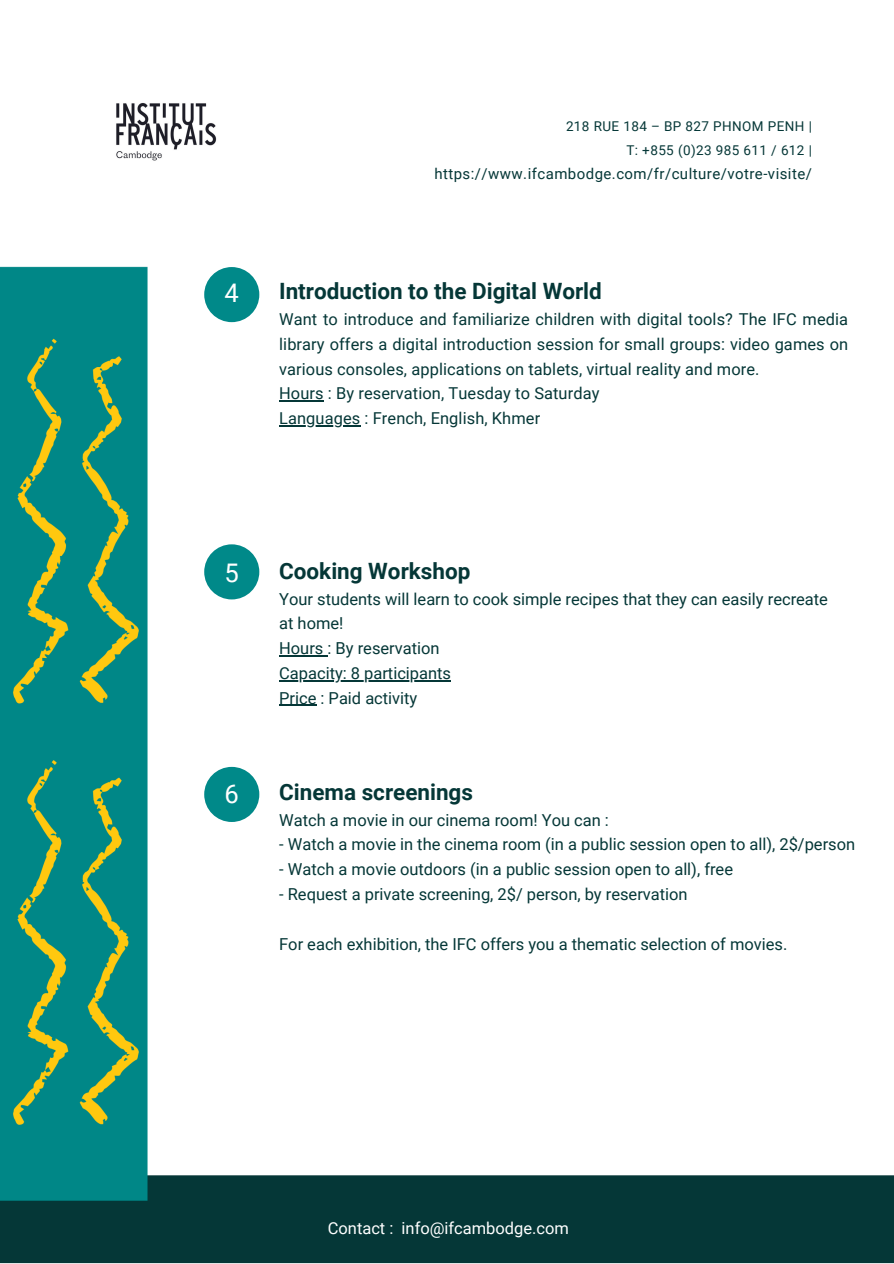
<style>
.page{position:relative;width:894px;height:1264px;background:#fff}
.page>*{position:absolute;margin:0;border:0;box-sizing:border-box;transform-origin:0 0}
.t1{font:25.65px "Roboto";color:#fff}
.t2{font:700 22.5px "Roboto";color:#053737}
.t3{font:16.5px/24.8px "Roboto";color:#053737}
.t4{font:16.5px "Roboto";color:#fff}
.t5{font:16.35px/24.8px "Roboto";letter-spacing:.005em;color:#053737}
.t6{font:15px "Roboto";letter-spacing:.03em;color:#053737}
.t7{font:13.5px/23.5px "Roboto";letter-spacing:.03em;color:#053737;text-align:right}
</style>
<div class="page">
<img style="left:0;top:266px;width:893px;height:997px">
<div style="left:180px;top:497px;width:443px;height:626px;background:#fff"></div>
<img style="left:116px;top:103px;width:101px;height:58px">
<div style="left:204px;top:267px;width:55px;height:55px;background:#008989;border-radius:50%"></div>
<div style="left:204px;top:544px;width:55px;height:55px;background:#008989;border-radius:50%"></div>
<div style="left:204px;top:767px;width:55px;height:55px;background:#008989;border-radius:50%"></div>
<hr style="left:279px;top:655px;width:48px;height:1px;background:#053737">
<hr style="left:279px;top:680px;width:172px;height:1px;background:#053737">
<hr style="left:279px;top:704px;width:37px;height:1px;background:#053737">
<hr style="left:279px;top:400px;width:44px;height:1px;background:#053737">
<hr style="left:279px;top:425px;width:81px;height:1px;background:#053737">
<h1 class="t1" style="left:224px;top:278px;width:16px">4</h1>
<h1 class="t7" style="left:566px;top:115px;width:247px">218 RUE 184 – BP 827 PHNOM PENH |<br>T: +855 (0)23 985 611 / 612 |</h1>
<h1 class="t6" style="left:434px;top:165px;width:379px">https://www.ifcambodge.com/fr/culture/votre-visite/</h1>
<p class="t2" style="left:279px;top:278px;width:324px">Introduction to the Digital World</p>
<p class="t5" style="left:279px;top:307px;width:570px">Want to introduce and familiarize children with digital tools? The IFC media library offers a digital introduction session for small groups: video games on various consoles, applications on tablets, virtual reality and more.<br>Hours : By reservation, Tuesday to Saturday</p>
<h1 class="t5" style="left:279px;top:406px;width:262px">Languages : French, English, Khmer</h1>
<h1 class="t1" style="left:224px;top:558px;width:16px">5</h1>
<h1 class="t1" style="left:224px;top:779px;width:16px">6</h1>
<p class="t2" style="left:279px;top:557px;width:193px">Cooking Workshop</p>
<p class="t3" style="left:279px;top:586px;width:550px">Your students will learn to cook simple recipes that they can easily recreate at home!<br>Hours : By reservation</p>
<h1 class="t3" style="left:279px;top:660px;width:173px">Capacity: 8 participants<br>Price : Paid activity</h1>
<p class="t2" style="left:279px;top:779px;width:195px">Cinema screenings</p>
<p class="t3" style="left:279px;top:807px;width:331px">Watch a movie in our cinema room! You can :</p>
<p class="t3" style="left:279px;top:832px;width:577px">- Watch a movie in the cinema room (in a public session open to all), 2$/person</p>
<p class="t3" style="left:279px;top:857px;width:455px">- Watch a movie outdoors (in a public session open to all), free</p>
<p class="t3" style="left:279px;top:882px;width:410px">- Request a private screening, 2$/ person, by reservation</p>
<p class="t3" style="left:279px;top:931px;width:509px">For each exhibition, the IFC offers you a thematic selection of movies.</p>
<h1 class="t4" style="left:328px;top:1218px;width:242px">Contact : info@ifcambodge.com</h1>
</div>
